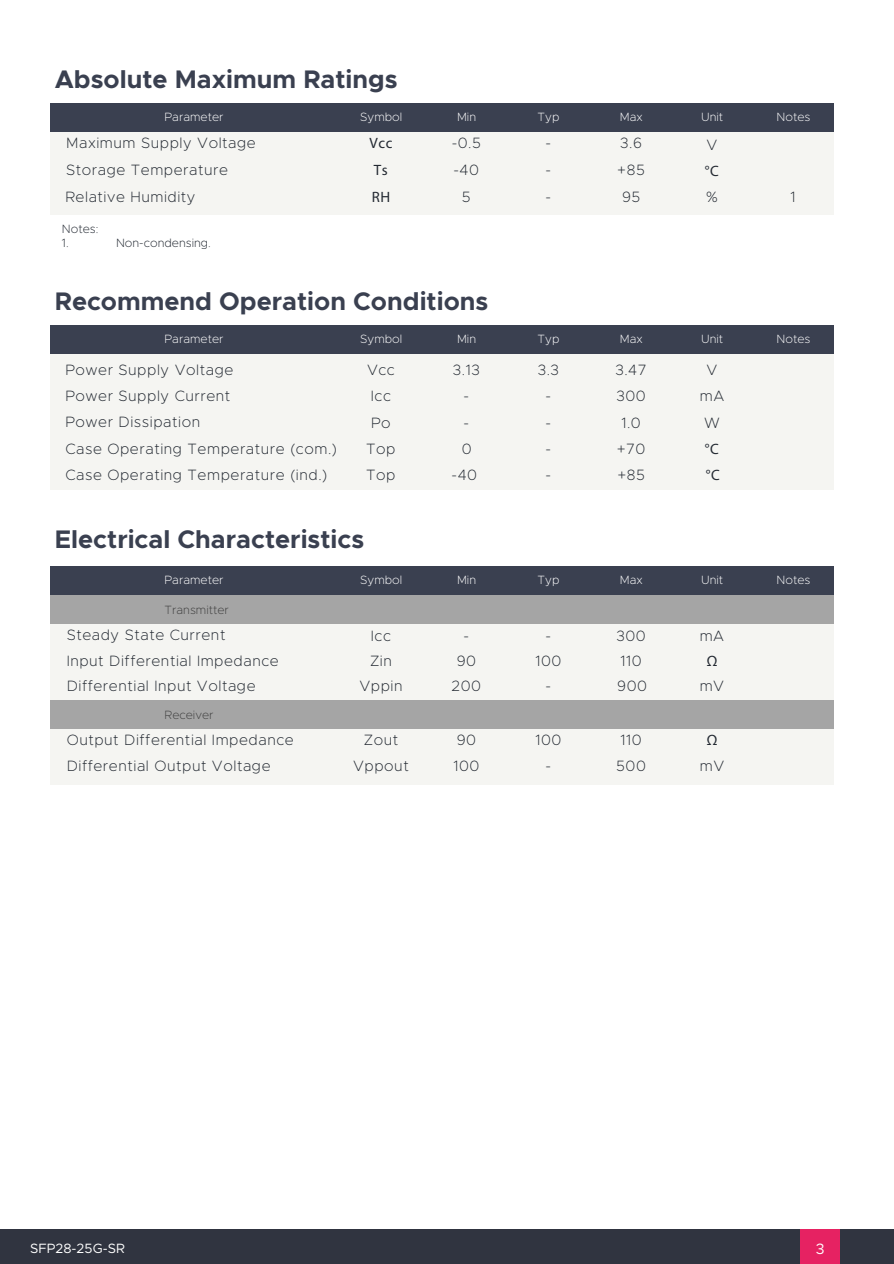
<style>
.page{position:relative;width:894px;height:1264px;background:#fff}
.page>*{position:absolute;margin:0;border:0;box-sizing:border-box;transform-origin:0 0}
.t1{font:700 25.5px "Metropolis";color:#3a4050}
.t2{font:200 15px/26.4px "Metropolis";letter-spacing:.035em;color:#232932;text-align:center}
.t3{font:15px "Myriad Pro";letter-spacing:.035em;color:#232932}
.t4{font:15px "Metropolis";color:#fff}
.t5{font:13.5px "Metropolis";color:#fff}
.t6{font:200 12px "Metropolis";color:#fff}
.t7{font:200 12px/14.4px "Metropolis";color:#232932}
.t8{font:200 12px "Metropolis";color:#404040}
</style>
<div class="page">
<div style="left:51px;top:621px;width:783px;height:163px;background:#f5f5f2"></div>
<div style="left:51px;top:348px;width:783px;height:141px;background:#f5f5f2"></div>
<div style="left:51px;top:103px;width:783px;height:112px;background:#f5f5f2"></div>
<div style="left:51px;top:103px;width:783px;height:29px;background:#3a4050"></div>
<div style="left:51px;top:325px;width:783px;height:29px;background:#3a4050"></div>
<div style="left:0;top:1228px;width:893px;height:35px;background:#303440"></div>
<div style="left:800px;top:1228px;width:39px;height:35px;background:#e62262"></div>
<div style="left:51px;top:566px;width:783px;height:29px;background:#3a4050"></div>
<div style="left:51px;top:595px;width:783px;height:28px;background:#a5a5a5"></div>
<div style="left:51px;top:700px;width:783px;height:28px;background:#a5a5a5"></div>
<h1 class="t1" style="left:55px;top:63px;width:344px">Absolute Maximum Ratings</h1>
<p class="t6" style="left:164px;top:110px;width:60px">Parameter</p>
<p class="t6" style="left:360px;top:110px;width:44px">Symbol</p>
<p class="t6" style="left:457px;top:110px;width:21px">Min</p>
<p class="t6" style="left:537px;top:110px;width:23px">Typ</p>
<p class="t6" style="left:619px;top:110px;width:24px">Max</p>
<p class="t6" style="left:701px;top:110px;width:24px">Unit</p>
<p class="t6" style="left:776px;top:110px;width:35px">Notes</p>
<p class="t2" style="left:66px;top:130px;width:191px">Maximum Supply Voltage</p>
<p class="t3" style="left:369px;top:134px;width:24px">Vcc</p>
<p class="t2" style="left:451px;top:130px;width:31px">-0.5</p>
<p class="t2" style="left:545px;top:130px;width:7px">-</p>
<p class="t2" style="left:620px;top:130px;width:23px">3.6</p>
<p class="t2" style="left:706px;top:132px;width:12px">V</p>
<p class="t2" style="left:66px;top:156px;width:163px">Storage Temperature</p>
<p class="t3" style="left:374px;top:161px;width:15px">Ts</p>
<p class="t2" style="left:453px;top:157px;width:27px">-40</p>
<p class="t2" style="left:545px;top:157px;width:7px">-</p>
<p class="t2" style="left:617px;top:157px;width:29px">+85</p>
<p class="t3" style="left:704px;top:162px;width:16px">°C</p>
<p class="t2" style="left:65px;top:183px;width:132px">Relative Humidity</p>
<p class="t3" style="left:371px;top:188px;width:20px">RH</p>
<p class="t2" style="left:462px;top:183px;width:10px">5</p>
<p class="t2" style="left:545px;top:184px;width:7px">-</p>
<p class="t2" style="left:622px;top:184px;width:20px">95</p>
<p class="t2" style="left:706px;top:184px;width:13px">%</p>
<p class="t2" style="left:790px;top:184px;width:7px">1</p>
<p class="t7" style="left:62px;top:222px;width:38px">Notes:<br>1.</p>
<p class="t7" style="left:116px;top:236px;width:96px">Non-condensing.</p>
<h1 class="t1" style="left:55px;top:285px;width:435px">Recommend Operation Conditions</h1>
<p class="t6" style="left:164px;top:331px;width:60px">Parameter</p>
<p class="t6" style="left:360px;top:331px;width:44px">Symbol</p>
<p class="t6" style="left:457px;top:331px;width:21px">Min</p>
<p class="t6" style="left:537px;top:331px;width:23px">Typ</p>
<p class="t6" style="left:619px;top:331px;width:24px">Max</p>
<p class="t6" style="left:701px;top:331px;width:24px">Unit</p>
<p class="t6" style="left:776px;top:331px;width:35px">Notes</p>
<p class="t2" style="left:65px;top:356px;width:169px">Power Supply Voltage</p>
<p class="t2" style="left:65px;top:383px;width:166px">Power Supply Current</p>
<p class="t2" style="left:367px;top:357px;width:29px">Vcc</p>
<p class="t2" style="left:371px;top:383px;width:22px">Icc</p>
<p class="t2" style="left:452px;top:356px;width:28px">3.13</p>
<p class="t2" style="left:463px;top:383px;width:7px">-</p>
<p class="t2" style="left:537px;top:356px;width:23px">3.3</p>
<p class="t2" style="left:545px;top:383px;width:7px">-</p>
<p class="t2" style="left:615px;top:356px;width:33px">3.47</p>
<p class="t2" style="left:616px;top:383px;width:31px">300</p>
<p class="t2" style="left:699px;top:357px;width:26px">V mA</p>
<p class="t2" style="left:65px;top:409px;width:136px">Power Dissipation</p>
<p class="t2" style="left:65px;top:461px;width:263px">Case Operating Temperature (ind.)</p>
<p class="t2" style="left:65px;top:435px;width:273px">Case Operating Temperature (com.)</p>
<p class="t2" style="left:371px;top:409px;width:21px">Po</p>
<p class="t2" style="left:366px;top:435px;width:31px">Top</p>
<p class="t2" style="left:366px;top:461px;width:31px">Top</p>
<p class="t2" style="left:463px;top:409px;width:7px">-</p>
<p class="t2" style="left:462px;top:435px;width:11px">0</p>
<p class="t2" style="left:451px;top:462px;width:27px">-40</p>
<p class="t2" style="left:545px;top:409px;width:7px">-</p>
<p class="t2" style="left:621px;top:409px;width:21px">1.0</p>
<p class="t2" style="left:704px;top:409px;width:17px">W</p>
<p class="t2" style="left:545px;top:435px;width:7px">-</p>
<p class="t2" style="left:616px;top:435px;width:30px">+70</p>
<p class="t3" style="left:704px;top:439px;width:16px">°C</p>
<p class="t2" style="left:545px;top:462px;width:7px">-</p>
<p class="t2" style="left:617px;top:462px;width:29px">+85</p>
<p class="t3" style="left:705px;top:466px;width:16px">°C</p>
<h1 class="t1" style="left:55px;top:523px;width:311px">Electrical Characteristics</h1>
<p class="t6" style="left:164px;top:572px;width:60px">Parameter</p>
<p class="t6" style="left:360px;top:572px;width:44px">Symbol</p>
<p class="t6" style="left:457px;top:572px;width:21px">Min</p>
<p class="t6" style="left:537px;top:572px;width:23px">Typ</p>
<p class="t6" style="left:619px;top:572px;width:24px">Max</p>
<p class="t6" style="left:701px;top:572px;width:24px">Unit</p>
<p class="t6" style="left:776px;top:572px;width:35px">Notes</p>
<p class="t8" style="left:164px;top:602px;width:66px">Transmitter</p>
<p class="t2" style="left:67px;top:622px;width:160px">Steady State Current</p>
<p class="t2" style="left:67px;top:672px;width:190px">Differential Input Voltage</p>
<p class="t2" style="left:616px;top:622px;width:31px">300</p>
<p class="t2" style="left:617px;top:672px;width:31px">900</p>
<p class="t2" style="left:371px;top:622px;width:22px">Icc</p>
<p class="t2" style="left:359px;top:673px;width:45px">Vppin</p>
<p class="t2" style="left:699px;top:622px;width:26px">mA</p>
<p class="t2" style="left:463px;top:622px;width:7px">-</p>
<p class="t2" style="left:545px;top:622px;width:7px">-</p>
<p class="t2" style="left:67px;top:647px;width:214px">Input Differential Impedance</p>
<p class="t2" style="left:370px;top:647px;width:23px">Zin</p>
<p class="t2" style="left:456px;top:647px;width:21px">90</p>
<p class="t2" style="left:535px;top:647px;width:27px">100</p>
<p class="t2" style="left:620px;top:647px;width:23px">110</p>
<p class="t3" style="left:706px;top:652px;width:12px">Ω</p>
<p class="t2" style="left:451px;top:672px;width:31px">200</p>
<p class="t2" style="left:699px;top:673px;width:26px">mV</p>
<p class="t2" style="left:545px;top:672px;width:7px">-</p>
<p class="t8" style="left:164px;top:707px;width:50px">Receiver</p>
<p class="t2" style="left:67px;top:726px;width:229px;text-align:left">Output Differential Impedance<br>Differential Output Voltage</p>
<p class="t2" style="left:353px;top:726px;width:57px">Zout<br>Vppout</p>
<p class="t2" style="left:453px;top:726px;width:27px;text-align:left">90<br>100</p>
<p class="t2" style="left:535px;top:726px;width:27px">100 -</p>
<p class="t2" style="left:616px;top:726px;width:31px;text-align:left">110<br>500</p>
<p class="t3" style="left:706px;top:730px;width:12px">Ω</p>
<p class="t2" style="left:699px;top:753px;width:26px">mV</p>
<p class="t5" style="left:30px;top:1239px;width:96px">SFP28-25G-SR</p>
<p class="t4" style="left:815px;top:1239px;width:10px">3</p>
</div>
